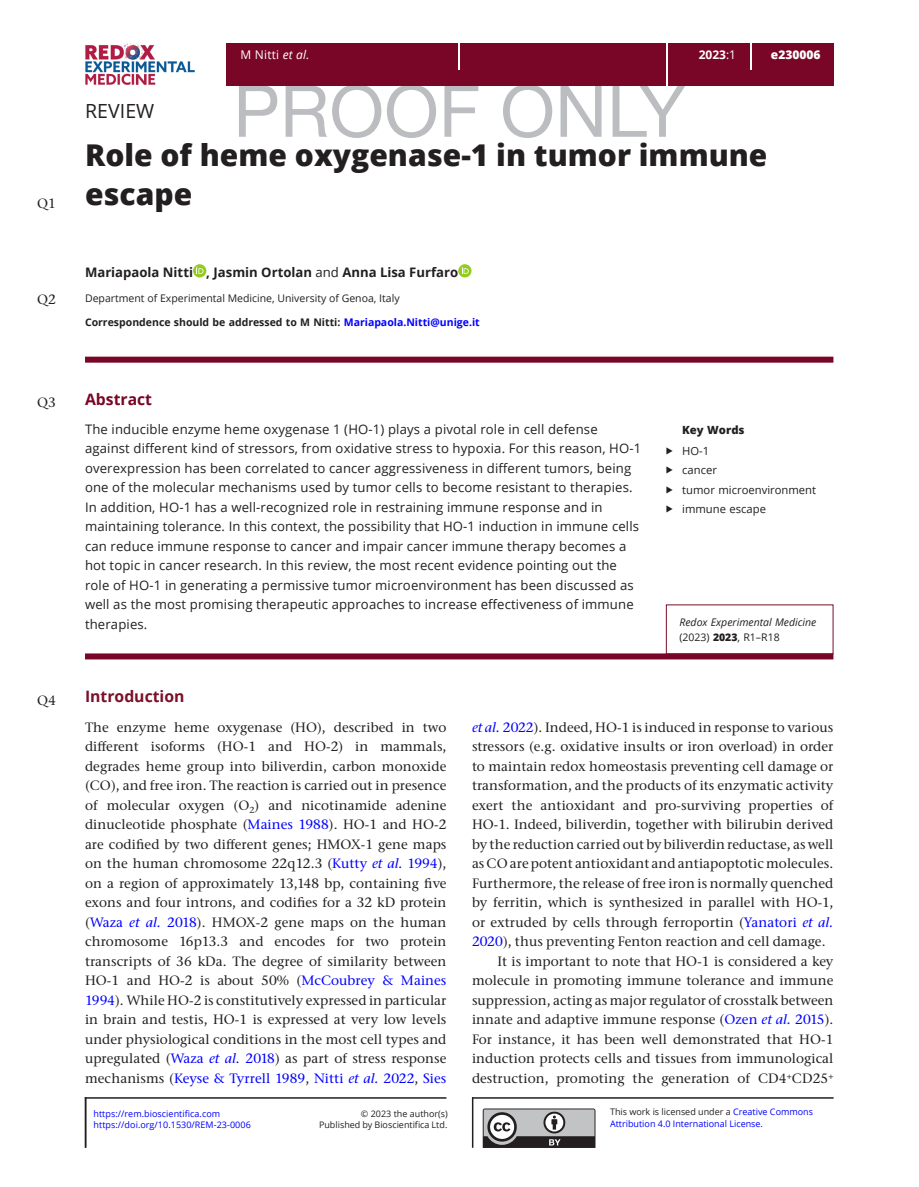
<style>
.page{position:relative;width:919px;height:1187px;background:#fff}
.page>*{position:absolute;margin:0;border:0;box-sizing:border-box;transform-origin:0 0}
.t1{font:72px "Helvetica Neue LT Pro";color:#bcbdc0}
.CT{font:800 30px/39px "Open Sans";color:#231f20}
.AT{font:19.5px "Open Sans";letter-spacing:.005em;color:#231f20}
.H1_Rule{font:700 15.75px "Open Sans";color:#7a0f28}
.ABS_H{font:700 15.75px "Open Sans";color:#7a0627}
.TXT{font:500 13.5px/19.5px "Stone Serif ITC Pro";letter-spacing:.005em;color:#231f20;text-align:justify}
.TXI{font:500 13.5px/19.5px "Stone Serif ITC Pro";letter-spacing:.005em;color:#231f20;text-align:justify}
.AQ{font:500 13.5px "Stone Serif ITC Pro";letter-spacing:.005em;color:#231f20}
.ABS_TXT_L{font:13.2px/19.5px "Open Sans";letter-spacing:.01em;color:#231f20}
.AU{font:700 13.2px "Open Sans";color:#231f20}
.t2{font:12px "Open Sans";letter-spacing:.015em;color:#fff}
.t3{font:800 12px "Open Sans";color:#fff}
.t4{font:700 12px "Open Sans";color:#fff}
.t5{font:11.25px "Open Sans";color:#231f20}
.Keywords_Head{font:800 11.25px "Open Sans";color:#231f20}
.Corres{font:700 10.5px "Open Sans";color:#231f20}
.Address{font:10.5px "Open Sans";color:#231f20}
.Corres-2{font:italic 10.5px/14.7px "Open Sans";color:#231f20}
.t6{font:9px "Open Sans";letter-spacing:.005em;color:#00f}
.t7{font:9px "Open Sans";color:#231f20}
.s1{font-style:italic}
.s2{font-weight:400}
.s3{color:#00f}
.s4{font-style:normal}
.s5{font-weight:800;font-style:normal}
.s6{font-style:italic;color:#00f}
</style>
<div class="page">
<div style="left:226px;top:43px;width:607px;height:42px;background:#7a0627"></div>
<hr style="left:666px;top:43px;width:1px;height:42px;background:#fff">
<hr style="left:458px;top:43px;width:2px;height:27px;background:#fff">
<svg style="left:750px;top:43px;width:1px;height:27px"></svg>
<img style="left:85px;top:43px;width:109px;height:42px">
<svg style="left:193px;top:264px;width:13px;height:13px"></svg>
<svg style="left:196px;top:266px;width:7px;height:8px"></svg>
<svg style="left:458px;top:264px;width:13px;height:13px"></svg>
<svg style="left:461px;top:266px;width:7px;height:8px"></svg>
<div style="left:85px;top:356px;width:748px;height:6px;background:#7a0627"></div>
<div style="left:85px;top:653px;width:748px;height:6px;background:#7a0627"></div>
<div style="left:666px;top:604px;width:167px;height:50px;border:1px solid #7a0f28"></div>
<svg style="left:482px;top:1108px;width:113px;height:39px;background:#919091"></svg>
<hr style="left:85px;top:1097px;width:361px;height:1px;background:#231f20">
<hr style="left:85px;top:1097px;width:1px;height:50px;background:#231f20">
<hr style="left:472px;top:1097px;width:1px;height:50px;background:#231f20">
<hr style="left:472px;top:1097px;width:361px;height:1px;background:#231f20">
<p class="AQ" style="left:37px;top:195px;width:20px">Q1</p>
<p class="AQ" style="left:37px;top:291px;width:20px">Q2</p>
<p class="AQ" style="left:37px;top:394px;width:20px">Q3</p>
<p class="AQ" style="left:37px;top:691px;width:20px">Q4</p>
<p class="t2" style="left:240px;top:47px;width:70px">M Nitti <span class="s1">et al.</span></p>
<p class="t4" style="left:698px;top:46px;width:39px">2023<span class="s2">:1</span></p>
<p class="t3" style="left:771px;top:46px;width:51px">e230006</p>
<h1 class="t1" style="left:233px;top:67px;width:454px">PROOF ONLY</h1>
<p class="AT" style="left:85px;top:97px;width:71px">REVIEW</p>
<p class="CT" style="left:85px;top:134px;width:684px">Role of heme oxygenase-1 in tumor immune escape</p>
<p class="AU" style="left:85px;top:263px;width:374px">Mariapaola Nitti , Jasmin Ortolan <span class="s2">and</span> Anna Lisa Furfaro</p>
<p class="Address" style="left:85px;top:291px;width:316px">Department of Experimental Medicine, University of Genoa, Italy</p>
<p class="Corres" style="left:85px;top:314px;width:396px">Correspondence should be addressed to M Nitti: <span class="s3">Mariapaola.Nitti@unige.it</span></p>
<p class="ABS_H" style="left:85px;top:388px;width:69px">Abstract</p>
<p class="ABS_TXT_L" style="left:85px;top:418px;width:557px">The inducible enzyme heme oxygenase 1 (HO-1) plays a pivotal role in cell defense against different kind of stressors, from oxidative stress to hypoxia. For this reason, HO-1 overexpression has been correlated to cancer aggressiveness in different tumors, being one of the molecular mechanisms used by tumor cells to become resistant to therapies.<br>In addition, HO-1 has a well-recognized role in restraining immune response and in maintaining tolerance. In this context, the possibility that HO-1 induction in immune cells can reduce immune response to cancer and impair cancer immune therapy becomes a hot topic in cancer research. In this review, the most recent evidence pointing out the role of HO-1 in generating a permissive tumor microenvironment has been discussed as well as the most promising therapeutic approaches to increase effectiveness of immune therapies.</p>
<p class="Keywords_Head" style="left:682px;top:421px;width:64px">Key Words</p>
<p class="t5" style="left:682px;top:443px;width:29px">HO-1</p>
<p class="t5" style="left:682px;top:462px;width:36px">cancer</p>
<p class="t5" style="left:682px;top:482px;width:135px">tumor microenvironment</p>
<p class="t5" style="left:682px;top:501px;width:85px">immune escape</p>
<p class="Corres-2" style="left:679px;top:614px;width:138px">Redox Experimental Medicine <span class="s4">(2023)</span> <span class="s5">2023</span><span class="s4">, R1–R18</span></p>
<p class="H1_Rule" style="left:85px;top:685px;width:101px">Introduction</p>
<p class="TXT" style="left:85px;top:717px;width:363px">The enzyme heme oxygenase (HO), described in two different isoforms (HO-1 and HO-2) in mammals, degrades heme group into biliverdin, carbon monoxide (CO), and free iron. The reaction is carried out in presence of molecular oxygen (O<sub>2</sub>) and nicotinamide adenine dinucleotide phosphate (<span class="s3">Maines 1988</span>). HO-1 and HO-2 are codified by two different genes; HMOX-1 gene maps on the human chromosome 22q12.3 (<span class="s3">Kutty</span> <span class="s6">et al.</span> <span class="s3">1994</span>), on a region of approximately 13,148 bp, containing five exons and four introns, and codifies for a 32 kD protein (<span class="s3">Waza</span> <span class="s6">et al.</span> <span class="s3">2018</span>). HMOX-2 gene maps on the human chromosome 16p13.3 and encodes for two protein transcripts of 36 kDa. The degree of similarity between HO-1 and HO-2 is about 50% (<span class="s3">McCoubrey &amp; Maines 1994</span>). While HO-2 is constitutively expressed in particular in brain and testis, HO-1 is expressed at very low levels under physiological conditions in the most cell types and upregulated (<span class="s3">Waza</span> <span class="s6">et al.</span> <span class="s3">2018</span>) as part of stress response mechanisms (<span class="s3">Keyse &amp; Tyrrell 1989</span>, <span class="s3">Nitti</span> <span class="s6">et al.</span> <span class="s3">2022</span>, <span class="s3">Sies</span></p>
<p class="TXT" style="left:472px;top:717px;width:363px"><span class="s6">et al.</span> <span class="s3">2022</span>). Indeed, HO-1 is induced in response to various stressors (e.g. oxidative insults or iron overload) in order to maintain redox homeostasis preventing cell damage or transformation, and the products of its enzymatic activity exert the antioxidant and pro-surviving properties of HO-1. Indeed, biliverdin, together with bilirubin derived by the reduction carried out by biliverdin reductase, as well as CO are potent antioxidant and antiapoptotic molecules.<br>Furthermore, the release of free iron is normally quenched by ferritin, which is synthesized in parallel with HO-1, or extruded by cells through ferroportin (<span class="s3">Yanatori</span> <span class="s6">et al.<br></span><span class="s3">2020</span>), thus preventing Fenton reaction and cell damage.</p>
<p class="TXI" style="left:472px;top:951px;width:363px;text-indent:26px">It is important to note that HO-1 is considered a key molecule in promoting immune tolerance and immune suppression, acting as major regulator of crosstalk between innate and adaptive immune response (<span class="s3">Ozen</span> <span class="s6">et al.</span> <span class="s3">2015</span>).<br>For instance, it has been well demonstrated that HO-1 induction protects cells and tissues from immunological destruction, promoting the generation of CD4<sup>+</sup>CD25<sup>+</sup></p>
<p class="t6" style="left:93px;top:1107px;width:128px">https://rem.bioscientifica.com</p>
<p class="t6" style="left:94px;top:1118px;width:159px">https://doi.org/10.1530/REM-23-0006</p>
<p class="t7" style="left:610px;top:1105px;width:204px">This work is licensed under a <span class="s3">Creative Commons</span></p>
<p class="t7" style="left:361px;top:1107px;width:88px">© 2023 the author(s)</p>
<p class="t7" style="left:319px;top:1118px;width:130px">Published by Bioscientifica Ltd.</p>
<p class="t6" style="left:610px;top:1116px;width:154px">Attribution 4.0 International License.</p>
</div>
